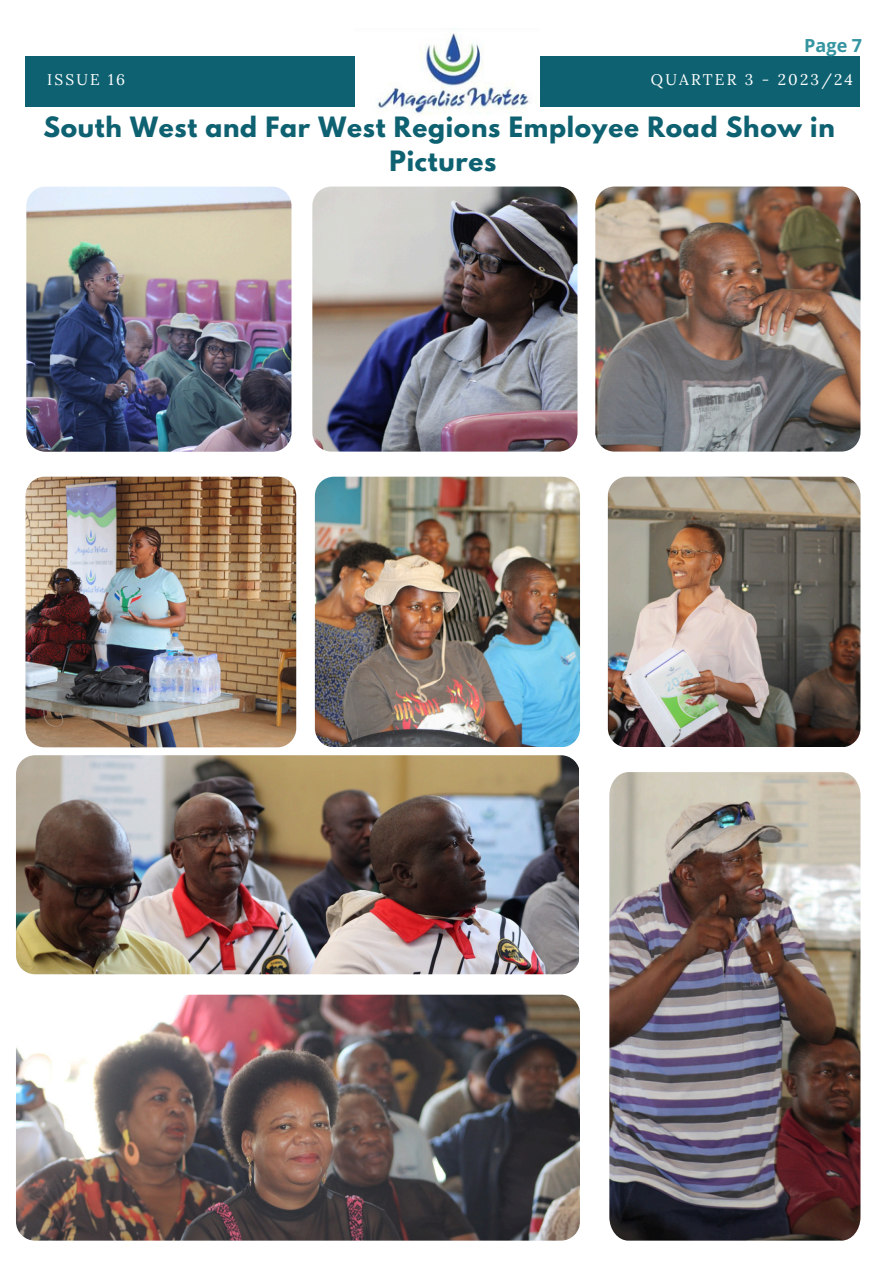
<style>
.page{position:relative;width:894px;height:1264px;background:#fff}
.page>*{position:absolute;margin:0;border:0;box-sizing:border-box;transform-origin:0 0}
.t1{font:700 24.75px/33.8px "League Spartan";letter-spacing:.03em;color:#0e6171;text-align:center}
.t2{font:700 18px "Open Sans";color:#3494a0}
.t3{font:15.45px "Lora";letter-spacing:.14em;color:#fff}
</style>
<div class="page">
<div style="left:25px;top:56px;width:835px;height:51px;background:#0e6171"></div>
<img style="left:355px;top:33px;width:184px;height:82px">
<img style="left:25px;top:476px;width:271px;height:271px;border-radius:19px">
<img style="left:16px;top:755px;width:562px;height:219px">
<img style="left:26px;top:187px;width:265px;height:265px">
<img style="left:312px;top:186px;width:265px;height:265px">
<img style="left:315px;top:476px;width:265px;height:271px">
<img style="left:609px;top:772px;width:251px;height:468px">
<img style="left:607px;top:476px;width:253px;height:271px;border-radius:19px">
<img style="left:595px;top:186px;width:265px;height:265px">
<img style="left:16px;top:994px;width:563px;height:246px;border-radius:19px">
<p class="t2" style="left:804px;top:33px;width:59px">Page 7</p>
<p class="t3" style="left:47px;top:70px;width:79px">ISSUE 16</p>
<p class="t3" style="left:650px;top:70px;width:203px">QUARTER 3 - 2023/24</p>
<p class="t1" style="left:43px;top:113px;width:792px">South West and Far West Regions Employee Road Show in<br>Pictures</p>
</div>
